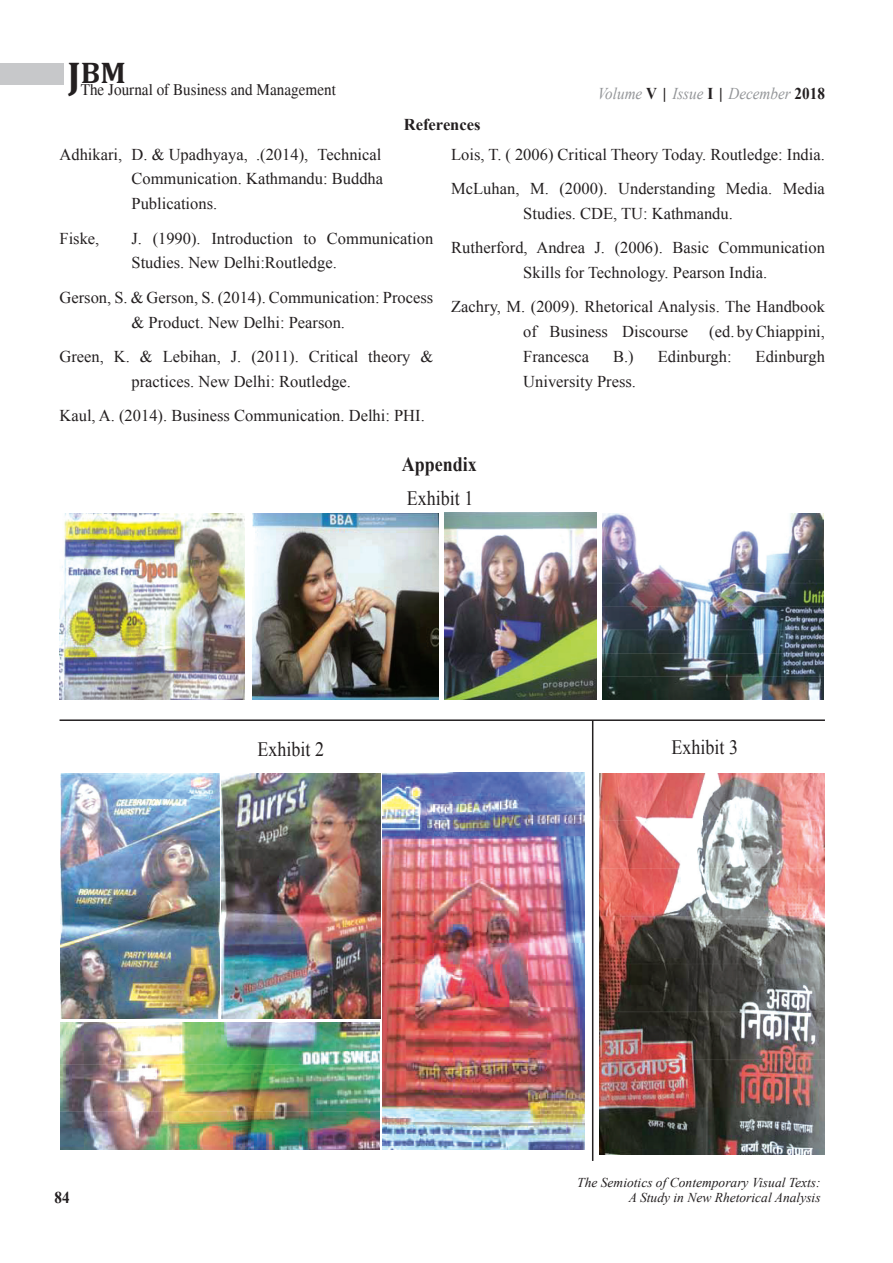
<style>
.page{position:relative;width:893px;height:1263px;background:#fff}
.page>*{position:absolute;margin:0;border:0;box-sizing:border-box;transform-origin:0 0}
.t1{font:700 30px "Cambria";color:#231f20}
.t2{font:20.4px "Times New Roman";color:#231f20;scale:.88 1}
.t3{font:700 20.4px "Times New Roman";color:#231f20;scale:.88 1}
.t4{font:16.5px/24.8px "Times New Roman";color:#231f20}
.t5{font:16.5px "Times";color:#231f20;scale:.92 1}
.t6{font:italic 16.5px "Times New Roman";color:#939598;scale:.92 1}
.t7{font:700 16.5px "Times New Roman";color:#231f20}
.t8{font:700 16.5px "Times New Roman";color:#231f20;scale:.92 1}
.t9{font:italic 13.5px/15px "Times New Roman";color:#231f20;text-align:right}
.s1{font-size:39px}
.s2{font-weight:700;font-style:normal;color:#231f20}
.s3{font-family:"Franklin Gothic";font-style:normal;color:#231f20}
</style>
<div class="page">
<div style="left:0;top:64px;width:64px;height:21px;background:#c7c8ca"></div>
<img style="left:60px;top:513px;width:185px;height:186px">
<img style="left:445px;top:513px;width:152px;height:186px">
<img style="left:253px;top:513px;width:185px;height:186px">
<img style="left:603px;top:513px;width:221px;height:186px">
<img style="left:61px;top:774px;width:159px;height:245px">
<img style="left:221px;top:774px;width:159px;height:245px">
<img style="left:61px;top:1023px;width:319px;height:126px">
<img style="left:382px;top:773px;width:202px;height:377px">
<img style="left:600px;top:773px;width:225px;height:382px">
<hr style="left:60px;top:719px;width:765px;height:2px;background:#231f20">
<hr style="left:592px;top:720px;width:1px;height:441px;background:#231f20">
<h1 class="t1" style="left:68px;top:52px;width:60px"><span class="s1">J</span>BM</h1>
<p class="t5" style="left:81px;top:80px;width:279px">The Journal of Business and Management</p>
<p class="t6" style="left:598px;top:82px;width:248px">Volume <span class="s2">V</span> <span class="s3">|</span> Issue <span class="s2">I</span> <span class="s3">|</span> December <span class="s2">2018</span></p>
<p class="t7" style="left:404px;top:113px;width:78px">References</p>
<p class="t4" style="left:132px;top:141px;width:253px;text-align:justify;text-indent:-72px">Adhikari, D. &amp; Upadhyaya, .(2014), Technical Communication. Kathmandu: Buddha Publications.</p>
<p class="t4" style="left:60px;top:225px;width:41px">Fiske,</p>
<p class="t4" style="left:132px;top:225px;width:303px">J. (1990). Introduction to Communication<br>Studies. New Delhi:Routledge.</p>
<p class="t4" style="left:132px;top:285px;width:303px;text-indent:-72px">Gerson, S. &amp; Gerson, S. (2014). Communication: Process &amp; Product. New Delhi: Pearson.</p>
<p class="t4" style="left:132px;top:344px;width:303px;text-indent:-72px">Green, K. &amp; Lebihan, J. (2011). Critical theory &amp; practices. New Delhi: Routledge.</p>
<p class="t4" style="left:60px;top:403px;width:367px">Kaul, A. (2014). Business Communication. Delhi: PHI.</p>
<p class="t4" style="left:451px;top:137px;width:375px;line-height:34.5px">Lois, T. ( 2006) Critical Theory Today. Routledge: India.<br>McLuhan, M. (2000). Understanding Media. Media</p>
<p class="t4" style="left:451px;top:196px;width:375px;line-height:34.5px;text-indent:72px">Studies. CDE, TU: Kathmandu.<br>Rutherford, Andrea J. (2006). Basic Communication</p>
<p class="t4" style="left:451px;top:255px;width:375px;line-height:34.5px;text-indent:72px">Skills for Technology. Pearson India.<br>Zachry, M. (2009). Rhetorical Analysis. The Handbook</p>
<p class="t4" style="left:523px;top:319px;width:166px">of Business Discourse</p>
<p class="t4" style="left:709px;top:319px;width:117px">(ed. by Chiappini,</p>
<p class="t4" style="left:523px;top:344px;width:67px">Francesca</p>
<p class="t4" style="left:613px;top:344px;width:22px">B.)</p>
<p class="t4" style="left:658px;top:344px;width:75px">Edinburgh:</p>
<p class="t4" style="left:756px;top:344px;width:71px">Edinburgh</p>
<p class="t4" style="left:523px;top:369px;width:114px">University Press.</p>
<p class="t3" style="left:402px;top:450px;width:87px">Appendix</p>
<p class="t2" style="left:407px;top:485px;width:77px">Exhibit 1</p>
<p class="t8" style="left:55px;top:1186px;width:18px">84</p>
<p class="t2" style="left:258px;top:736px;width:77px">Exhibit 2</p>
<p class="t2" style="left:672px;top:733px;width:77px">Exhibit 3</p>
<p class="t9" style="left:577px;top:1175px;width:245px">The Semiotics of Contemporary Visual Texts:<br>A Study in New Rhetorical Analysis</p>
</div>
